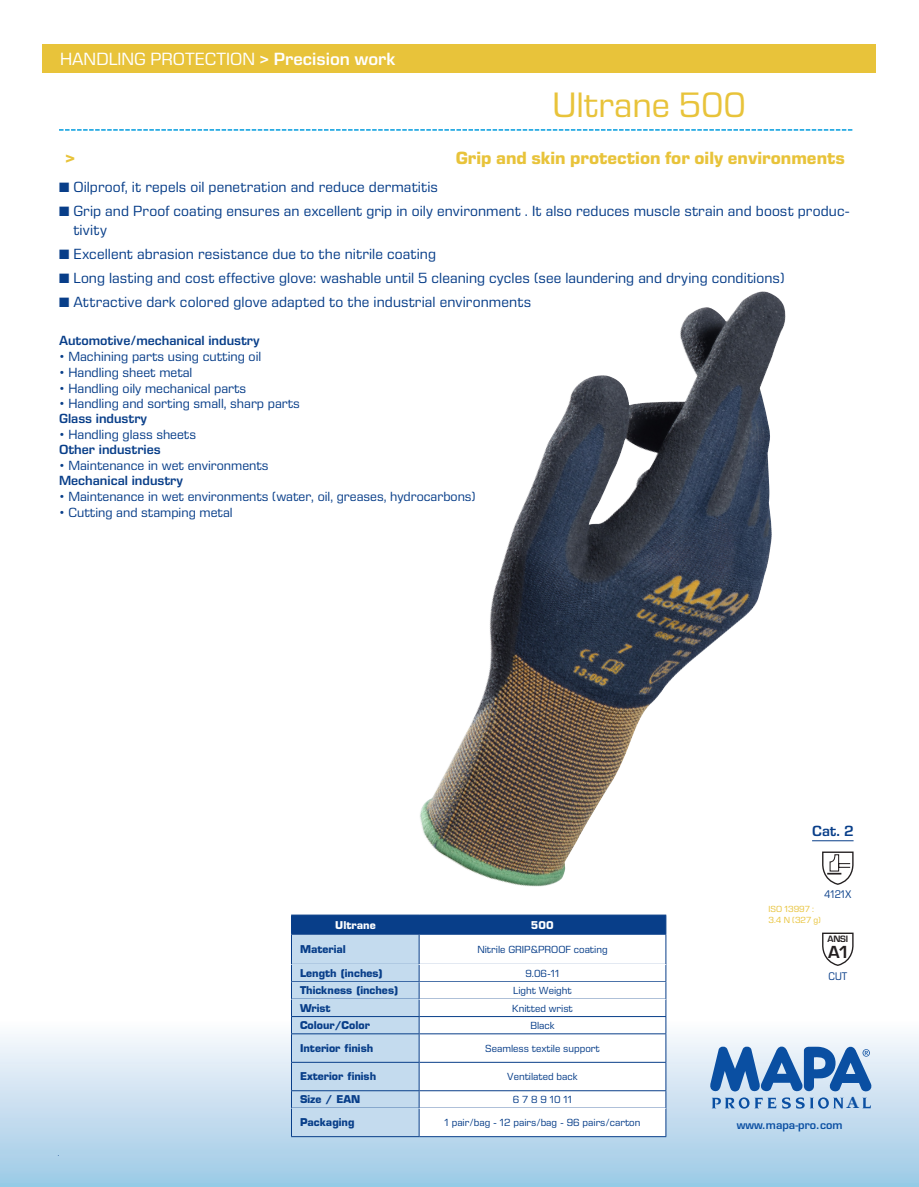
<style>
.page{position:relative;width:919px;height:1187px;background:#fff}
.page>*{position:absolute;margin:0;border:0;box-sizing:border-box;transform-origin:0 0}
.handling_protection{font:36px "Eurostile Next LT Pro";color:#e8c33a}
.t1{font:700 18.15px "Eurostile";color:#231f20}
.handling_protection-2{font:700 18px "Eurostile Next LT Pro";color:#e8c33a}
.disposable{font:18px "Eurostile Next LT Pro";color:#fff}
.t2{font:700 15.75px "Georgia";color:#0a4fa2}
.caractéristiques_puc{font:15px/19.5px "Eurostile Next LT Pro";letter-spacing:.005em;color:#083e89}
.categorie{font:600 15px "Eurostile Next LT Pro";color:#083e89}
.sect_txt{font:13.5px "Eurostile Next LT Pro";color:#083e89}
.sect_txt-2{font:600 13.5px "Eurostile Next LT Pro";color:#083e89}
.performances{font:11.25px "Eurostile Next LT Pro";color:#083e89;scale:.9 1}
.t3{font:600 10.95px "Eurostile";color:#0a4fa2}
.tableau_roman{font:10.5px "Eurostile Next LT Pro";color:#083e89}
.tableau_gras{font:700 10.5px "Eurostile LT Std";color:#083e89}
.tableau_gras-2{font:700 10.5px "Eurostile LT Std";color:#fff}
.t4{font:700 9.6px "Eurostile";color:#231f20}
.handling_protection-3{font:9px/10.5px "Eurostile Next LT Pro";color:#e8c33a}
.t5{font:condensed 7.5px "Helvetica Neue LT Std";color:#083e89;scale:.9 1}
.s1{font-weight:600}
</style>
<div class="page">
<div style="left:0;top:1020px;width:918px;height:166px;background:linear-gradient(to bottom,#fdfbfd,#9cc9e6)"></div>
<svg style="left:710px;top:1046px;width:161px;height:62px;background:#779fcd"></svg>
<div style="left:42px;top:45px;width:833px;height:27px;background:#e8c33a"></div>
<svg style="left:59px;top:129px;width:793px;height:2px;background:#6fc6eb"></svg>
<hr style="left:812px;top:840px;width:41px;height:1px;background:#083e89">
<svg style="left:822px;top:851px;width:31px;height:33px"></svg>
<svg style="left:822px;top:932px;width:31px;height:33px"></svg>
<hr style="left:291px;top:1136px;width:128px;height:1px;background:#083e89">
<hr style="left:419px;top:1136px;width:247px;height:1px;background:#083e89">
<hr style="left:291px;top:914px;width:128px;height:1px;background:#083e89">
<hr style="left:419px;top:914px;width:247px;height:1px;background:#083e89">
<svg style="left:291px;top:915px;width:375px;height:221px"></svg>
<hr style="left:419px;top:1016px;width:247px;height:1px;background:#083e89">
<img style="left:420px;top:291px;width:366px;height:596px">
<p class="disposable" style="left:60px;top:49px;width:337px">HANDLING PROTECTION <span class="s1">&gt; Precision work</span></p>
<p class="handling_protection" style="left:552px;top:85px;width:195px">Ultrane 500</p>
<p class="handling_protection-2" style="left:65px;top:148px;width:12px">&gt;</p>
<p class="handling_protection-2" style="left:455px;top:148px;width:391px">Grip and skin protection for oily environments</p>
<p class="caractéristiques_puc" style="left:59px;top:177px;width:380px">■ Oilproof, it repels oil penetration and reduce dermatitis</p>
<p class="caractéristiques_puc" style="left:73px;top:201px;width:778px;text-indent:-14px">■ Grip and Proof coating ensures an excellent grip in oily environment . It also reduces muscle strain and boost produc&shy;tivity</p>
<p class="caractéristiques_puc" style="left:59px;top:244px;width:378px">■ Excellent abrasion resistance due to the nitrile coating</p>
<p class="caractéristiques_puc" style="left:59px;top:268px;width:727px">■ Long lasting and cost effective glove: washable until 5 cleaning cycles (see laundering and drying conditions)</p>
<p class="caractéristiques_puc" style="left:59px;top:292px;width:473px">■ Attractive dark colored glove adapted to the industrial environments</p>
<p class="sect_txt-2" style="left:59px;top:333px;width:202px">Automotive/mechanical industry</p>
<p class="sect_txt" style="left:59px;top:349px;width:204px">• Machining parts using cutting oil</p>
<p class="sect_txt" style="left:59px;top:365px;width:135px">• Handling sheet metal</p>
<p class="sect_txt" style="left:59px;top:381px;width:189px">• Handling oily mechanical parts</p>
<p class="sect_txt" style="left:59px;top:396px;width:242px">• Handling and sorting small, sharp parts</p>
<p class="sect_txt-2" style="left:59px;top:411px;width:90px">Glass industry</p>
<p class="sect_txt" style="left:59px;top:427px;width:139px">• Handling glass sheets</p>
<p class="sect_txt-2" style="left:59px;top:442px;width:103px">Other industries</p>
<p class="sect_txt" style="left:59px;top:458px;width:211px">• Maintenance in wet environments</p>
<p class="sect_txt-2" style="left:59px;top:473px;width:126px">Mechanical industry</p>
<p class="sect_txt" style="left:59px;top:489px;width:418px">• Maintenance in wet environments (water, oil, greases, hydrocarbons)</p>
<p class="sect_txt" style="left:59px;top:504px;width:175px">• Cutting and stamping metal</p>
<p class="categorie" style="left:812px;top:822px;width:43px">Cat. 2</p>
<p class="t5" style="left:58px;top:1149px;width:3px">.</p>
<p class="tableau_gras-2" style="left:335px;top:918px;width:42px">Ultrane</p>
<p class="tableau_gras-2" style="left:531px;top:918px;width:24px">500</p>
<p class="tableau_gras" style="left:300px;top:942px;width:47px">Material</p>
<p class="tableau_roman" style="left:477px;top:943px;width:132px">Nitrile GRIP&amp;PROOF coating</p>
<p class="tableau_gras" style="left:300px;top:966px;width:84px">Length (inches)</p>
<p class="tableau_roman" style="left:525px;top:967px;width:36px">9.06-11</p>
<p class="tableau_gras" style="left:300px;top:983px;width:100px">Thickness (inches)</p>
<p class="tableau_roman" style="left:513px;top:984px;width:60px">Light Weight</p>
<p class="tableau_gras" style="left:300px;top:1001px;width:32px">Wrist</p>
<p class="tableau_roman" style="left:512px;top:1002px;width:62px">Knitted wrist</p>
<p class="tableau_gras" style="left:300px;top:1018px;width:71px">Colour/Color</p>
<p class="tableau_roman" style="left:530px;top:1019px;width:26px">Black</p>
<p class="tableau_gras" style="left:300px;top:1041px;width:75px">Interior finish</p>
<p class="tableau_roman" style="left:485px;top:1042px;width:116px">Seamless textile support</p>
<p class="tableau_gras" style="left:300px;top:1069px;width:78px">Exterior finish</p>
<p class="tableau_roman" style="left:507px;top:1070px;width:72px">Ventilated back</p>
<p class="tableau_gras" style="left:300px;top:1092px;width:62px">Size / EAN</p>
<p class="tableau_roman" style="left:513px;top:1093px;width:61px">6 7 8 9 10 11</p>
<p class="tableau_gras" style="left:300px;top:1115px;width:56px">Packaging</p>
<p class="tableau_roman" style="left:444px;top:1116px;width:197px">1 pair/bag - 12 pairs/bag - 96 pairs/carton</p>
<p class="performances" style="left:824px;top:888px;width:32px">4121X</p>
<p class="handling_protection-3" style="left:768px;top:904px;width:54px">ISO 13997 :<br>3.4 N (327 g)</p>
<p class="t4" style="left:827px;top:933px;width:22px">ANSI</p>
<p class="t1" style="left:827px;top:941px;width:23px">A1</p>
<p class="performances" style="left:828px;top:969px;width:22px">CUT</p>
<p class="t2" style="left:846px;top:1092px;width:13px">A</p>
<p class="t3" style="left:736px;top:1117px;width:107px">www.mapa-pro.com</p>
</div>
